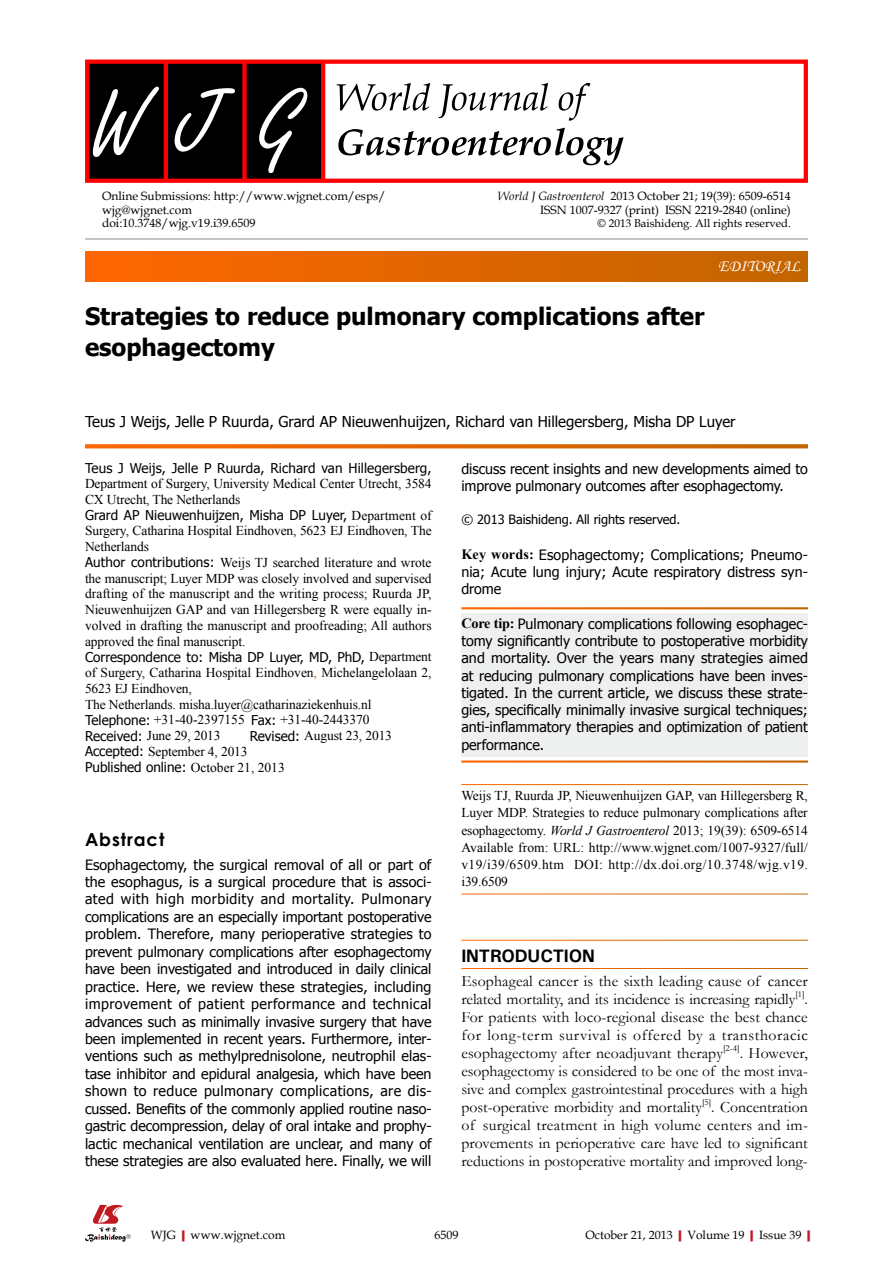
<style>
.page{position:relative;width:893px;height:1263px;background:#fff}
.page>*{position:absolute;margin:0;border:0;box-sizing:border-box;transform-origin:0 0}
.t1{font:700 24px/31.5px "Tahoma";color:#000}
.t2{font:700 18px "Univers";letter-spacing:-.01em;color:#000}
.t3{font:700 18px "Century Gothic";letter-spacing:.05em;color:#000}
.t4{font:16.5px "Monotype Corsiva";color:#fff}
.t5{font:15.75px/18px "Garamond";color:#000;text-align:justify}
.t6{font:15px "Tahoma";color:#000}
.t7{font:14.25px/17.4px "Tahoma";letter-spacing:-.005em;color:#000;text-align:justify}
.t8{font:13.5px/15.8px "Times New Roman";letter-spacing:-.01em;color:#000}
.t9{font:12.75px "Tahoma";letter-spacing:-.005em;color:#000}
.t10{font:12px/13.5px "Book Antiqua";color:#000}
.t11{font:11.25px "Book Antiqua";color:#000}
.t12{font:9.15px "Garamond";color:#000}
.s1{font-style:italic}
.s2{font-family:"Tahoma"}
.s3{color:#fff}
.s4{font-family:"Times New Roman";font-weight:700}
.s5{font-weight:700;color:#c01920}
</style>
<div class="page">
<div style="left:85px;top:252px;width:723px;height:29px;background:linear-gradient(to right,#f60,#c16500)"></div>
<hr style="left:85px;top:239px;width:723px;height:1px;background:#898989">
<div style="left:87px;top:61px;width:236px;height:121px;background:#000"></div>
<hr style="left:164px;top:61px;width:4px;height:121px;background:#f00">
<div style="left:242px;top:61px;width:5px;height:121px;background:#f00"></div>
<hr style="left:321px;top:61px;width:4px;height:121px;background:#f00">
<div style="left:85px;top:60px;width:723px;height:123px;border:4px solid #f00"></div>
<svg style="left:259px;top:88px;width:48px;height:85px"></svg>
<svg style="left:175px;top:88px;width:60px;height:64px"></svg>
<svg style="left:93px;top:87px;width:66px;height:70px"></svg>
<svg style="left:337px;top:83px;width:253px;height:38px"></svg>
<svg style="left:338px;top:128px;width:286px;height:37px"></svg>
<svg style="left:85px;top:1205px;width:46px;height:37px"></svg>
<svg style="left:85px;top:444px;width:723px;height:4px;background:#e16d0d"></svg>
<div style="left:461px;top:613px;width:347px;height:144px;background:#eeefef"></div>
<p class="t10" style="left:102px;top:189px;width:285px">Online Submissions: http://www.wjgnet.com/esps/ wjg@wjgnet.com<br>doi:10.3748/wjg.v19.i39.6509</p>
<p class="t10" style="left:498px;top:189px;width:294px;text-align:right"><span class="s1">World J Gastroenterol</span> 2013 October 21; 19(39): 6509-6514<br>ISSN 1007-9327 (print) ISSN 2219-2840 (online)</p>
<p class="t11" style="left:598px;top:215px;width:195px">© 2013 Baishideng. All rights reserved.</p>
<p class="t4" style="left:718px;top:256px;width:84px">EDITORIAL</p>
<p class="t1" style="left:85px;top:298px;width:621px">Strategies to reduce pulmonary complications after esophagectomy</p>
<p class="t6" style="left:85px;top:412px;width:652px">Teus J Weijs, Jelle P Ruurda, Grard AP Nieuwenhuijzen, Richard van Hillegersberg, Misha DP Luyer</p>
<p class="t8" style="left:85px;top:460px;width:348px"><span class="s2">Teus J Weijs, Jelle P Ruurda, Richard van Hillegersberg, </span>Department of Surgery, University Medical Center Utrecht, 3584<br>CX Utrecht, The Netherlands<br><span class="s2">Grard AP Nieuwenhuijzen, Misha DP Luyer,</span> Department of Surgery, Catharina Hospital Eindhoven, 5623 EJ Eindhoven, The Netherlands<br><span class="s2">Author contributions:</span> Weijs TJ searched literature and wrote the manuscript; Luyer MDP was closely involved and supervised drafting of the manuscript and the writing process; Ruurda JP, Nieuwenhuijzen GAP and van Hillegersberg R were equally in&shy;volved in drafting the manuscript and proofreading; All authors approved the final manuscript.<br><span class="s2">Correspondence to: Misha DP Luyer, MD, PhD,</span> Department of Surgery, Catharina Hospital Eindhoven<span class="s3">,</span> Michelangelolaan 2, 5623 EJ Eindhoven,<br>The Netherlands. misha.luyer@catharinaziekenhuis.nl <span class="s2">Telephone:</span> +31-40-2397155 <span class="s2">Fax:</span> +31-40-2443370<br><span class="s2">Received:</span> June 29, 2013</p>
<p class="t7" style="left:461px;top:459px;width:348px">discuss recent insights and new developments aimed to improve pulmonary outcomes after esophagectomy.</p>
<p class="t9" style="left:461px;top:511px;width:221px">© 2013 Baishideng. All rights reserved.</p>
<p class="t7" style="left:461px;top:545px;width:348px"><span class="s4">Key words:</span> Esophagectomy; Complications; Pneumo&shy;nia; Acute lung injury; Acute respiratory distress syn&shy;drome</p>
<p class="t7" style="left:461px;top:614px;width:348px"><span class="s4">Core tip:</span> Pulmonary complications following esophagec&shy;tomy significantly contribute to postoperative morbidity and mortality. Over the years many strategies aimed at reducing pulmonary complications have been inves&shy;tigated. In the current article, we discuss these strate&shy;gies, specifically minimally invasive surgical techniques; anti-inflammatory therapies and optimization of patient performance.</p>
<p class="t8" style="left:461px;top:787px;width:348px;line-height:17.2px;text-align:justify">Weijs TJ, Ruurda JP, Nieuwenhuijzen GAP, van Hillegersberg R, Luyer MDP. Strategies to reduce pulmonary complications after esophagectomy. <span class="s1">World J Gastroenterol</span> 2013; 19(39): 6509-6514<br>Available from: URL: http://www.wjgnet.com/1007-9327/full/ v19/i39/6509.htm DOI: http://dx.doi.org/10.3748/wjg.v19. i39.6509</p>
<p class="t8" style="left:250px;top:728px;width:144px"><span class="s2">Revised:</span> August 23, 2013</p>
<p class="t8" style="left:85px;top:743px;width:201px;line-height:16.2px"><span class="s2">Accepted:</span> September 4, 2013<br><span class="s2">Published online:</span> October 21, 2013</p>
<p class="t3" style="left:85px;top:825px;width:81px">Abstract</p>
<p class="t7" style="left:85px;top:855px;width:348px">Esophagectomy, the surgical removal of all or part of the esophagus, is a surgical procedure that is associ&shy;ated with high morbidity and mortality. Pulmonary complications are an especially important postoperative problem. Therefore, many perioperative strategies to prevent pulmonary complications after esophagectomy have been investigated and introduced in daily clinical practice. Here, we review these strategies, including improvement of patient performance and technical advances such as minimally invasive surgery that have been implemented in recent years. Furthermore, inter&shy;ventions such as methylprednisolone, neutrophil elas&shy;tase inhibitor and epidural analgesia, which have been shown to reduce pulmonary complications, are dis&shy;cussed. Benefits of the commonly applied routine naso&shy;gastric decompression, delay of oral intake and prophy&shy;lactic mechanical ventilation are unclear, and many of these strategies are also evaluated here. Finally, we will</p>
<p class="t2" style="left:461px;top:944px;width:135px">INTRODUCTION</p>
<p class="t5" style="left:461px;top:972px;width:348px">Esophageal cancer is the sixth leading cause of cancer related mortality, and its incidence is increasing rapidly</p>
<p class="t12" style="left:795px;top:988px;width:11px">[1]</p>
<p class="t5" style="left:461px;top:990px;width:348px;text-indent:343px">.<br>For patients with loco-regional disease the best chance for long-term survival is offered by a transthoracic esophagectomy after neoadjuvant therapy</p>
<p class="t12" style="left:723px;top:1042px;width:18px">[2-4]</p>
<p class="t5" style="left:461px;top:1044px;width:348px;text-indent:278px">. However, esophagectomy is considered to be one of the most inva&shy;sive and complex gastrointestinal procedures with a high post-operative morbidity and mortality</p>
<p class="t12" style="left:702px;top:1096px;width:11px">[5]</p>
<p class="t5" style="left:461px;top:1098px;width:348px;text-indent:250px">. Concentration of surgical treatment in high volume centers and im&shy;provements in perioperative care have led to significant reductions in postoperative mortality and improved long-</p>
<p class="t10" style="left:151px;top:1227px;width:136px">WJG<span class="s5">|</span>www.wjgnet.com</p>
<p class="t10" style="left:434px;top:1227px;width:25px">6509</p>
<p class="t10" style="left:585px;top:1227px;width:232px">October 21, 2013<span class="s5">|</span>Volume 19<span class="s5">|</span>Issue 39<span class="s5">|</span></p>
</div>
